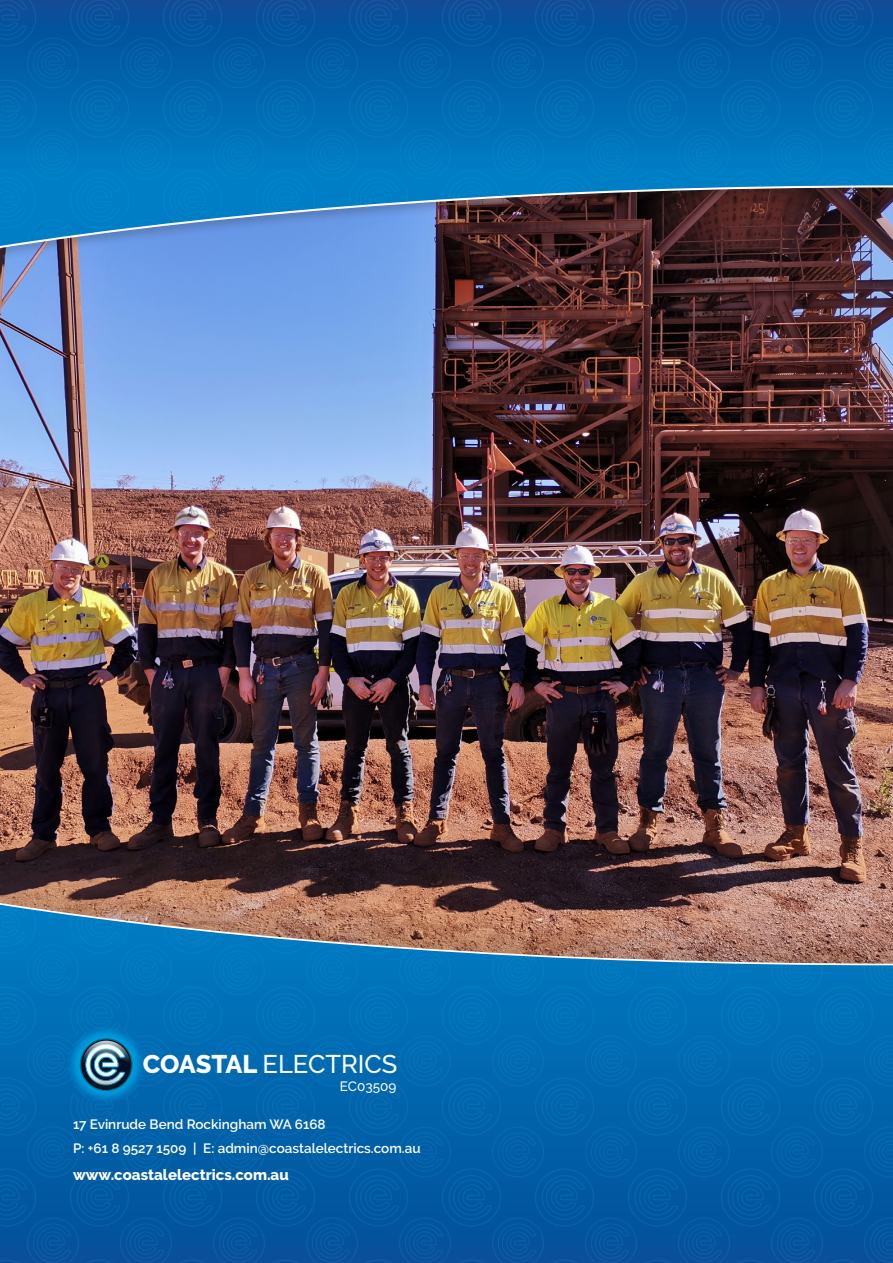
<style>
.page{position:relative;width:893px;height:1263px;background:#fff}
.page>*{position:absolute;margin:0;border:0;box-sizing:border-box;transform-origin:0 0}
.t1{font:500 25.5px "Raleway";color:#fff}
.Projects_-_Detail{font:800 15px "Raleway";color:#fff}
.Projects_-_Detail-2{font:600 13.5px "Raleway";color:#fff}
.t2{font:500 13.5px "Raleway";color:#fff}
.s1{font-weight:800}
</style>
<div class="page">
<img style="left:0;top:263px;width:893px;height:585px">
<div style="left:0;top:0;width:893px;height:263px;background:#231f20;opacity:.25"></div>
<svg style="left:0;top:246px;width:893px;height:7px;background:#565d81"></svg>
<div style="left:0;top:848px;width:893px;height:415px;background:#231f20;opacity:.25"></div>
<svg style="left:0;top:0;width:893px;height:246px;background:#1165a4"></svg>
<svg style="left:0;top:905px;width:893px;height:358px;background:#1668a5"></svg>
<div style="left:66px;top:1024px;width:80px;height:81px;background:#00aeef;opacity:.75"></div>
<div style="left:73px;top:1032px;width:66px;height:66px;border:13px solid #fff;border-radius:50%"></div>
<div style="left:74px;top:1032px;width:65px;height:65px;border:12px solid #eef8fd;border-radius:50%"></div>
<div style="left:74px;top:1033px;width:64px;height:64px;border:11px solid #def3fc;border-radius:50%"></div>
<div style="left:75px;top:1033px;width:62px;height:63px;border:9px solid #bee7fa;border-radius:50%"></div>
<div style="left:76px;top:1034px;width:60px;height:61px;border:7px solid #9edcf8;border-radius:50%"></div>
<div style="left:77px;top:1035px;width:58px;height:59px;border:5px solid #78d2f6;border-radius:50%"></div>
<div style="left:78px;top:1036px;width:56px;height:57px;border:3px solid #4ac9f4;border-radius:50%"></div>
<svg style="left:80px;top:1038px;width:53px;height:53px"></svg>
<svg style="left:81px;top:1039px;width:50px;height:51px"></svg>
<svg style="left:82px;top:1041px;width:48px;height:48px;background:#4d7f98"></svg>
<p class="t1" style="left:143px;top:1049px;width:256px"><span class="s1">COASTAL</span> ELECTRICS</p>
<p class="t2" style="left:340px;top:1078px;width:58px">EC03509</p>
<p class="Projects_-_Detail-2" style="left:73px;top:1116px;width:254px">17 Evinrude Bend Rockingham WA 6168</p>
<p class="Projects_-_Detail-2" style="left:73px;top:1140px;width:349px">P: +61 8 9527 1509 | E: admin@coastalelectrics.com.au</p>
<p class="Projects_-_Detail" style="left:73px;top:1166px;width:217px">www.coastalelectrics.com.au</p>
</div>
